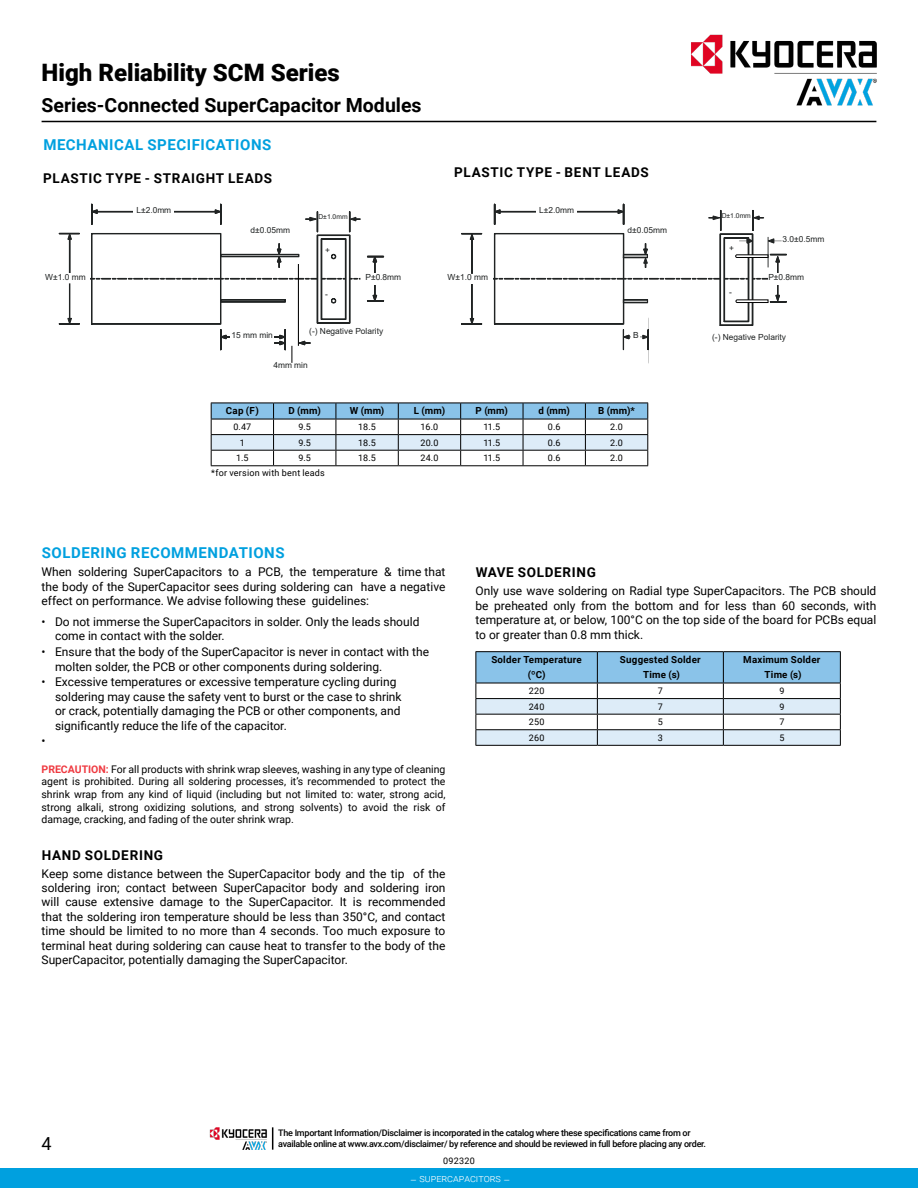
<style>
.page{position:relative;width:918px;height:1188px;background:#fff}
.page>*{position:absolute;margin:0;border:0;box-sizing:border-box;transform-origin:0 0}
.t1{font:900 24px "Roboto";color:#000}
.t2{font:700 19.5px "Roboto";color:#000}
.t3{font:18px "Roboto";color:#000}
.t4{font:700 15px "Roboto";letter-spacing:.035em;color:#00a0df}
.t5{font:700 13.5px "Roboto";letter-spacing:.05em;color:#000}
.t6{font:12px/14.4px "Roboto";color:#000;text-align:justify}
.t7{font:10.5px/12.6px "Roboto";color:#000;text-align:justify}
.t8{font:300 10.5px "Roboto";color:#fff}
.t9{font:700 9.75px/15.1px "Roboto";letter-spacing:.025em;color:#000;text-align:center}
.t10{font:500 9px/10.8px "Roboto";letter-spacing:-.03em;color:#000}
.t11{font:9px "Roboto";letter-spacing:.02em;color:#000}
.t12{font:8.4px "Arial";color:#202323}
.t13{font:6.75px "Arial";color:#202323}
.s1{font-weight:700;color:#ef3a41}
</style>
<div class="page">
<hr style="left:42px;top:121px;width:834px;height:1px;background:#000">
<hr style="left:476px;top:651px;width:121px;height:1px;background:#000">
<hr style="left:597px;top:651px;width:126px;height:1px;background:#000">
<hr style="left:723px;top:651px;width:118px;height:1px;background:#000">
<svg style="left:476px;top:652px;width:365px;height:93px"></svg>
<hr style="left:476px;top:745px;width:121px;height:1px;background:#000">
<hr style="left:597px;top:745px;width:126px;height:1px;background:#000">
<hr style="left:723px;top:745px;width:118px;height:1px;background:#000">
<svg style="left:211px;top:403px;width:437px;height:62px"></svg>
<hr style="left:211px;top:465px;width:63px;height:1px;background:#000">
<hr style="left:274px;top:465px;width:62px;height:1px;background:#000">
<hr style="left:336px;top:465px;width:62px;height:1px;background:#000">
<hr style="left:398px;top:465px;width:63px;height:1px;background:#000">
<hr style="left:461px;top:465px;width:62px;height:1px;background:#000">
<hr style="left:523px;top:465px;width:62px;height:1px;background:#000">
<hr style="left:585px;top:465px;width:63px;height:1px;background:#000">
<svg style="left:59px;top:204px;width:325px;height:159px"></svg>
<div style="left:45px;top:274px;width:45px;height:9px;background:#fff"></div>
<div style="left:325px;top:247px;width:6px;height:10px;background:#fff"></div>
<div style="left:325px;top:291px;width:6px;height:11px;background:#fff"></div>
<svg style="left:462px;top:204px;width:325px;height:160px"></svg>
<img style="left:669px;top:34px;width:208px;height:87px">
<div style="left:0;top:1169px;width:918px;height:19px;background:#00a0df"></div>
<img style="left:210px;top:1127px;width:57px;height:23px">
<svg style="left:272px;top:1127px;width:1px;height:23px"></svg>
<h1 class="t1" style="left:42px;top:55px;width:300px">High Reliability SCM Series</h1>
<h2 class="t2" style="left:42px;top:92px;width:381px">Series-Connected SuperCapacitor Modules</h2>
<p class="t4" style="left:43px;top:134px;width:230px">MECHANICAL SPECIFICATIONS</p>
<p class="t5" style="left:43px;top:169px;width:230px">PLASTIC TYPE - STRAIGHT LEADS</p>
<p class="t12" style="left:45px;top:271px;width:42px">W±1.0 mm</p>
<p class="t12" style="left:136px;top:204px;width:36px">L±2.0mm</p>
<p class="t12" style="left:251px;top:225px;width:41px">d±0.05mm</p>
<p class="t12" style="left:231px;top:329px;width:43px">15 mm min</p>
<p class="t13" style="left:318px;top:212px;width:31px">D±1.0mm</p>
<p class="t12" style="left:325px;top:244px;width:6px">+</p>
<p class="t12" style="left:325px;top:289px;width:4px">-</p>
<p class="t12" style="left:365px;top:271px;width:37px">P±0.8mm</p>
<p class="t12" style="left:309px;top:326px;width:76px">(-) Negative Polarity</p>
<p class="t12" style="left:273px;top:359px;width:36px">4mm min</p>
<p class="t5" style="left:454px;top:162px;width:196px">PLASTIC TYPE - BENT LEADS</p>
<p class="t12" style="left:448px;top:271px;width:42px">W±1.0 mm</p>
<p class="t12" style="left:539px;top:204px;width:36px">L±2.0mm</p>
<p class="t12" style="left:627px;top:225px;width:41px">d±0.05mm</p>
<p class="t12" style="left:633px;top:329px;width:7px">B</p>
<p class="t9" style="left:226px;top:403px;width:34px">Cap (F)</p>
<p class="t9" style="left:289px;top:403px;width:34px">D (mm)</p>
<p class="t9" style="left:350px;top:403px;width:36px">W (mm)</p>
<p class="t9" style="left:414px;top:403px;width:33px">L (mm)</p>
<p class="t9" style="left:476px;top:403px;width:34px">P (mm)</p>
<p class="t9" style="left:538px;top:403px;width:33px">d (mm)</p>
<p class="t9" style="left:598px;top:403px;width:38px">B (mm)*</p>
<p class="t11" style="left:233px;top:421px;width:19px">0.47</p>
<p class="t11" style="left:298px;top:421px;width:14px">9.5</p>
<p class="t11" style="left:358px;top:421px;width:19px">18.5</p>
<p class="t11" style="left:421px;top:421px;width:19px">16.0</p>
<p class="t11" style="left:483px;top:421px;width:18px">11.5</p>
<p class="t11" style="left:548px;top:421px;width:14px">0.6</p>
<p class="t11" style="left:610px;top:421px;width:14px">2.0</p>
<p class="t11" style="left:240px;top:436px;width:7px">1</p>
<p class="t11" style="left:298px;top:436px;width:14px">9.5</p>
<p class="t11" style="left:358px;top:436px;width:19px">18.5</p>
<p class="t11" style="left:420px;top:436px;width:20px">20.0</p>
<p class="t11" style="left:483px;top:436px;width:18px">11.5</p>
<p class="t11" style="left:548px;top:436px;width:14px">0.6</p>
<p class="t11" style="left:610px;top:436px;width:14px">2.0</p>
<p class="t11" style="left:236px;top:452px;width:14px">1.5</p>
<p class="t11" style="left:298px;top:452px;width:14px">9.5</p>
<p class="t11" style="left:358px;top:452px;width:19px">18.5</p>
<p class="t11" style="left:420px;top:452px;width:20px">24.0</p>
<p class="t11" style="left:483px;top:452px;width:18px">11.5</p>
<p class="t11" style="left:548px;top:452px;width:14px">0.6</p>
<p class="t11" style="left:610px;top:452px;width:14px">2.0</p>
<p class="t11" style="left:211px;top:466px;width:115px">*for version with bent leads</p>
<p class="t13" style="left:722px;top:211px;width:31px">D±1.0mm</p>
<p class="t12" style="left:729px;top:242px;width:6px">+</p>
<p class="t12" style="left:729px;top:287px;width:4px">-</p>
<p class="t12" style="left:782px;top:233px;width:43px">3.0±0.5mm</p>
<p class="t12" style="left:768px;top:271px;width:37px">P±0.8mm</p>
<p class="t12" style="left:712px;top:332px;width:76px">(-) Negative Polarity</p>
<p class="t4" style="left:42px;top:542px;width:244px">SOLDERING RECOMMENDATIONS</p>
<p class="t6" style="left:42px;top:564px;width:405px">When soldering SuperCapacitors to a PCB, the temperature &amp; time that the body of the SuperCapacitor sees during soldering can have a negative effect on performance. We advise following these guidelines:</p>
<p class="t6" style="left:55px;top:614px;width:366px;text-indent:-14px">• Do not immerse the SuperCapacitors in solder. Only the leads should come in contact with the solder.</p>
<p class="t6" style="left:55px;top:644px;width:376px;text-indent:-14px">• Ensure that the body of the SuperCapacitor is never in contact with the molten solder, the PCB or other components during soldering.</p>
<p class="t6" style="left:55px;top:674px;width:348px;text-align:left;text-indent:-14px">• Excessive temperatures or excessive temperature cycling during soldering may cause the safety vent to burst or the case to shrink or crack, potentially damaging the PCB or other components, and significantly reduce the life of the capacitor.</p>
<p class="t6" style="left:42px;top:733px;width:6px">•</p>
<p class="t7" style="left:42px;top:762px;width:405px"><span class="s1">PRECAUTION:</span> For all products with shrink wrap sleeves, washing in any type of cleaning agent is prohibited. During all soldering processes, it’s recommended to protect the shrink wrap from any kind of liquid (including but not limited to: water, strong acid, strong alkali, strong oxidizing solutions, and strong solvents) to avoid the risk of damage, cracking, and fading of the outer shrink wrap.</p>
<p class="t5" style="left:42px;top:845px;width:123px">HAND SOLDERING</p>
<p class="t6" style="left:42px;top:866px;width:405px">Keep some distance between the SuperCapacitor body and the tip of the soldering iron; contact between SuperCapacitor body and soldering iron will cause extensive damage to the SuperCapacitor. It is recommended that the soldering iron temperature should be less than 350°C, and contact time should be limited to no more than 4 seconds. Too much exposure to terminal heat during soldering can cause heat to transfer to the body of the SuperCapacitor, potentially damaging the SuperCapacitor.</p>
<p class="t5" style="left:476px;top:563px;width:122px">WAVE SOLDERING</p>
<p class="t6" style="left:476px;top:583px;width:402px">Only use wave soldering on Radial type SuperCapacitors. The PCB should be preheated only from the bottom and for less than 60 seconds, with temperature at, or below, 100°C on the top side of the board for PCBs equal to or greater than 0.8 mm thick.</p>
<p class="t9" style="left:491px;top:652px;width:92px">Solder Temperature (ºC)</p>
<p class="t9" style="left:620px;top:652px;width:82px">Suggested Solder<br>Time (s)</p>
<p class="t9" style="left:743px;top:652px;width:79px">Maximum Solder<br>Time (s)</p>
<p class="t11" style="left:529px;top:684px;width:17px">220</p>
<p class="t11" style="left:658px;top:684px;width:7px">7</p>
<p class="t11" style="left:779px;top:684px;width:7px">9</p>
<p class="t11" style="left:529px;top:700px;width:17px">240</p>
<p class="t11" style="left:658px;top:700px;width:7px">7</p>
<p class="t11" style="left:779px;top:700px;width:7px">9</p>
<p class="t11" style="left:529px;top:716px;width:17px">250</p>
<p class="t11" style="left:658px;top:716px;width:7px">5</p>
<p class="t11" style="left:779px;top:716px;width:7px">7</p>
<p class="t11" style="left:529px;top:731px;width:17px">260</p>
<p class="t11" style="left:658px;top:731px;width:7px">3</p>
<p class="t11" style="left:779px;top:731px;width:7px">5</p>
<h3 class="t3" style="left:42px;top:1131px;width:12px">4</h3>
<p class="t10" style="left:278px;top:1127px;width:429px">The Important Information/Disclaimer is incorporated in the catalog where these specifications came from or available online at www.avx.com/disclaimer/ by reference and should be reviewed in full before placing any order.</p>
<p class="t11" style="left:443px;top:1155px;width:33px">092320</p>
<p class="t8" style="left:410px;top:1171px;width:102px">– supercapacitors –</p>
</div>
